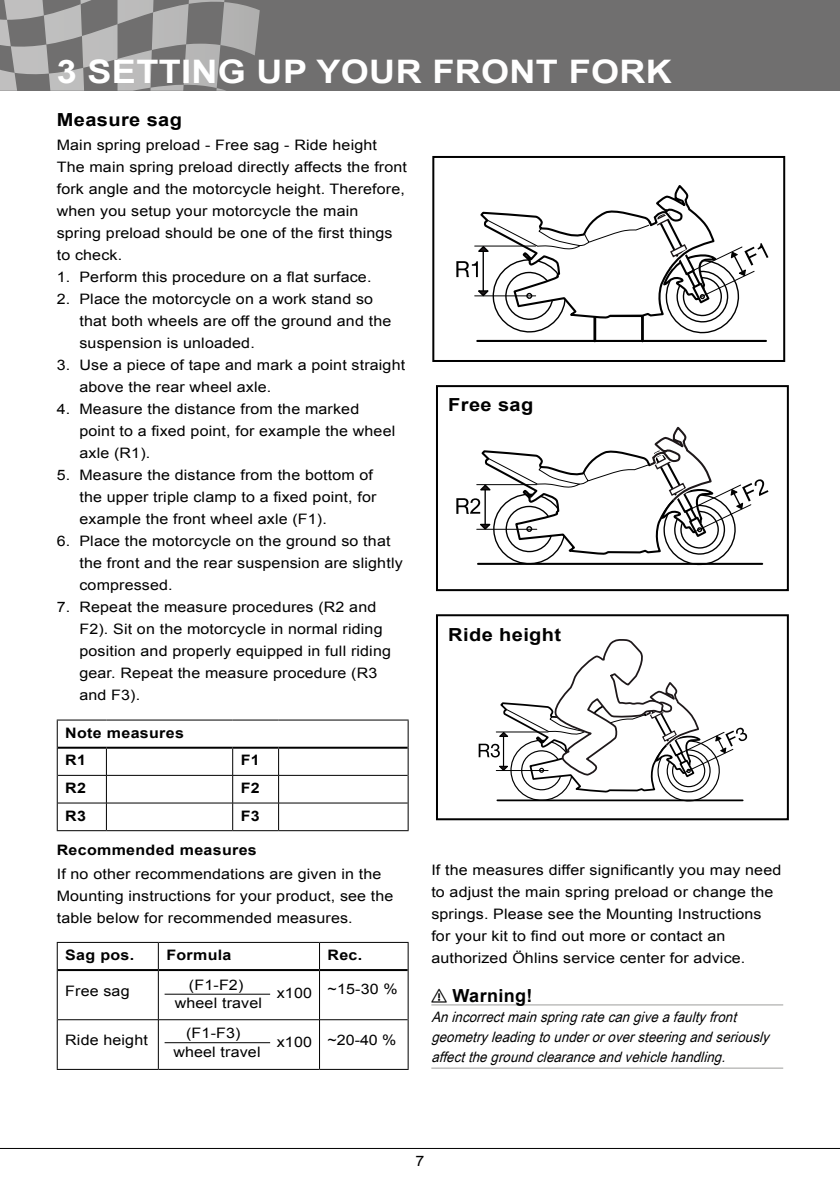
<style>
.page{position:relative;width:840px;height:1191px;background:#fff}
.page>*{position:absolute;margin:0;border:0;box-sizing:border-box;transform-origin:0 0}
.t1{font:700 32.4px "Arial";letter-spacing:.01em;color:#fff;scale:1.11 1}
.t2{font:700 18px "Arial";letter-spacing:.02em;color:#000;scale:1.11 1}
.t3{font:700 18px "Arial";letter-spacing:.02em;color:#000}
.t4{font:14.4px/22px "Arial";letter-spacing:.01em;color:#000;scale:1.11 1}
.t5{font:italic 14.4px/20px "Arial Narrow";color:#000;scale:1.11 1}
.t6{font:700 14.4px/27.6px "Arial";letter-spacing:.02em;color:#000;scale:1.11 1}
</style>
<div class="page">
<hr style="left:0;top:1148px;width:839px;height:1px;background:#000">
<div style="left:0;top:0;width:839px;height:91px;background:#706f6f"></div>
<svg style="left:0;top:0;width:260px;height:91px"></svg>
<div style="left:435px;top:614px;width:353px;height:206px;border:2px solid #000"></div>
<svg style="left:478px;top:639px;width:268px;height:162px"></svg>
<div style="left:435px;top:385px;width:353px;height:206px;border:2px solid #000"></div>
<div style="left:432px;top:156px;width:352px;height:206px;border:2px solid #000"></div>
<hr style="left:57px;top:719px;width:49px;height:1px;background:#000">
<hr style="left:106px;top:719px;width:126px;height:1px;background:#000">
<hr style="left:232px;top:719px;width:46px;height:1px;background:#000">
<hr style="left:278px;top:719px;width:130px;height:1px;background:#000">
<svg style="left:57px;top:720px;width:1px;height:110px"></svg>
<svg style="left:407px;top:720px;width:1px;height:110px"></svg>
<hr style="left:57px;top:830px;width:49px;height:1px;background:#000">
<hr style="left:106px;top:830px;width:126px;height:1px;background:#000">
<hr style="left:232px;top:830px;width:46px;height:1px;background:#000">
<hr style="left:278px;top:830px;width:130px;height:1px;background:#000">
<hr style="left:58px;top:746px;width:48px;height:2px;background:#000">
<hr style="left:106px;top:746px;width:126px;height:2px;background:#000">
<hr style="left:232px;top:746px;width:46px;height:2px;background:#000">
<hr style="left:278px;top:746px;width:129px;height:2px;background:#000">
<hr style="left:58px;top:775px;width:48px;height:1px;background:#000">
<hr style="left:106px;top:775px;width:126px;height:1px;background:#000">
<hr style="left:232px;top:775px;width:46px;height:1px;background:#000">
<hr style="left:278px;top:775px;width:129px;height:1px;background:#000">
<hr style="left:58px;top:802px;width:48px;height:1px;background:#000">
<hr style="left:106px;top:802px;width:126px;height:1px;background:#000">
<svg style="left:106px;top:748px;width:1px;height:82px"></svg>
<hr style="left:232px;top:802px;width:46px;height:1px;background:#000">
<svg style="left:232px;top:748px;width:1px;height:82px"></svg>
<hr style="left:278px;top:802px;width:129px;height:1px;background:#000">
<svg style="left:278px;top:748px;width:1px;height:82px"></svg>
<hr style="left:57px;top:942px;width:101px;height:1px;background:#000">
<svg style="left:57px;top:943px;width:1px;height:27px"></svg>
<hr style="left:158px;top:942px;width:161px;height:1px;background:#000">
<hr style="left:319px;top:942px;width:89px;height:1px;background:#000">
<svg style="left:407px;top:943px;width:1px;height:27px"></svg>
<hr style="left:57px;top:970px;width:1px;height:49px;background:#000">
<hr style="left:407px;top:970px;width:1px;height:49px;background:#000">
<hr style="left:57px;top:1019px;width:1px;height:50px;background:#000">
<hr style="left:407px;top:1019px;width:1px;height:50px;background:#000">
<hr style="left:57px;top:1069px;width:101px;height:1px;background:#000">
<hr style="left:158px;top:1069px;width:161px;height:1px;background:#000">
<hr style="left:319px;top:1069px;width:89px;height:1px;background:#000">
<svg style="left:158px;top:943px;width:1px;height:26px"></svg>
<svg style="left:319px;top:943px;width:1px;height:26px"></svg>
<hr style="left:158px;top:971px;width:1px;height:48px;background:#000">
<hr style="left:319px;top:971px;width:1px;height:48px;background:#000">
<hr style="left:58px;top:1019px;width:100px;height:1px;background:#000">
<hr style="left:158px;top:1019px;width:161px;height:1px;background:#000">
<hr style="left:158px;top:1020px;width:1px;height:49px;background:#000">
<hr style="left:319px;top:1019px;width:88px;height:1px;background:#000">
<hr style="left:319px;top:1020px;width:1px;height:49px;background:#000">
<hr style="left:58px;top:969px;width:100px;height:2px;background:#000">
<hr style="left:158px;top:969px;width:161px;height:2px;background:#000">
<hr style="left:319px;top:969px;width:88px;height:2px;background:#000">
<hr style="left:431px;top:1004px;width:351px;height:1px;background:#9d9d9c">
<hr style="left:431px;top:1067px;width:351px;height:1px;background:#9d9d9c">
<hr style="left:164px;top:993px;width:106px;height:1px;background:#000">
<hr style="left:164px;top:1042px;width:106px;height:1px;background:#000">
<svg style="left:456px;top:186px;width:312px;height:156px"></svg>
<svg style="left:456px;top:428px;width:312px;height:137px"></svg>
<h1 class="t1" style="left:57px;top:50px;width:555px">3 SETTING UP YOUR FRONT FORK</h1>
<p class="t2" style="left:57px;top:108px;width:114px">Measure sag</p>
<p class="t4" style="left:57px;top:134px;width:317px">Main spring preload - Free sag - Ride height The main spring preload directly affects the front fork angle and the motorcycle height. Therefore, when you setup your motorcycle the main<br>spring preload should be one of the first things to check.</p>
<p class="t4" style="left:57px;top:266px;width:285px">1. Perform this procedure on a flat surface.</p>
<p class="t4" style="left:79px;top:288px;width:282px;text-indent:-23px">2. Place the motorcycle on a work stand so that both wheels are off the ground and the suspension is unloaded.</p>
<p class="t4" style="left:79px;top:354px;width:295px;text-indent:-23px">3. Use a piece of tape and mark a point straight above the rear wheel axle.</p>
<p class="t4" style="left:79px;top:398px;width:286px;text-indent:-23px">4. Measure the distance from the marked point to a fixed point, for example the wheel axle (R1).</p>
<p class="t4" style="left:79px;top:464px;width:269px;text-indent:-23px">5. Measure the distance from the bottom of the upper triple clamp to a fixed point, for example the front wheel axle (F1).</p>
<p class="t4" style="left:79px;top:530px;width:292px;text-indent:-23px">6. Place the motorcycle on the ground so that the front and the rear suspension are slightly compressed.</p>
<p class="t4" style="left:79px;top:596px;width:282px;text-indent:-23px">7. Repeat the measure procedures (R2 and F2). Sit on the motorcycle in normal riding position and properly equipped in full riding gear. Repeat the measure procedure (R3 and F3).</p>
<p class="t6" style="left:65px;top:719px;width:108px">Note measures<br>R1</p>
<p class="t2" style="left:448px;top:393px;width:78px">Free sag</p>
<p class="t2" style="left:448px;top:623px;width:103px">Ride height</p>
<p class="t6" style="left:240px;top:747px;width:19px">F1</p>
<p class="t6" style="left:65px;top:774px;width:20px">R2</p>
<p class="t6" style="left:240px;top:774px;width:19px">F2</p>
<p class="t6" style="left:65px;top:802px;width:20px">R3</p>
<p class="t6" style="left:240px;top:802px;width:19px">F3</p>
<p class="t6" style="left:57px;top:836px;width:182px">Recommended measures</p>
<p class="t4" style="left:57px;top:862px;width:305px">If no other recommendations are given in the<br>Mounting instructions for your product, see the table below for recommended measures.</p>
<p class="t6" style="left:65px;top:941px;width:64px">Sag pos.</p>
<p class="t6" style="left:166px;top:941px;width:60px">Formula</p>
<p class="t6" style="left:327px;top:941px;width:33px">Rec.</p>
<p class="t4" style="left:65px;top:979px;width:59px">Free sag</p>
<p class="t4" style="left:327px;top:977px;width:65px">~15-30 %</p>
<p class="t4" style="left:65px;top:1029px;width:76px">Ride height</p>
<p class="t4" style="left:327px;top:1029px;width:64px">~20-40 %</p>
<p class="t4" style="left:175px;top:976px;width:80px;line-height:17.8px;text-align:center">(F1-F2) wheel travel</p>
<p class="t4" style="left:173px;top:1040px;width:80px">wheel travel</p>
<p class="t4" style="left:277px;top:982px;width:33px">x100</p>
<p class="t4" style="left:186px;top:1022px;width:50px">(F1-F3)</p>
<p class="t4" style="left:277px;top:1031px;width:33px">x100</p>
<p class="t4" style="left:431px;top:859px;width:316px">If the measures differ significantly you may need to adjust the main spring preload or change the springs. Please see the Mounting Instructions for your kit to find out more or contact an authorized Öhlins service center for advice.</p>
<p class="t3" style="left:431px;top:983px;width:26px">⚠⚠Warning!</p>
<p class="t5" style="left:431px;top:1006px;width:310px">Anincorrectmainspringratecangiveafaultyfront geometryleadingtounderoroversteeringandseriously affectthegroundclearanceandvehiclehandling.</p>
<p class="t4" style="left:415px;top:1149px;width:10px">7</p>
</div>
